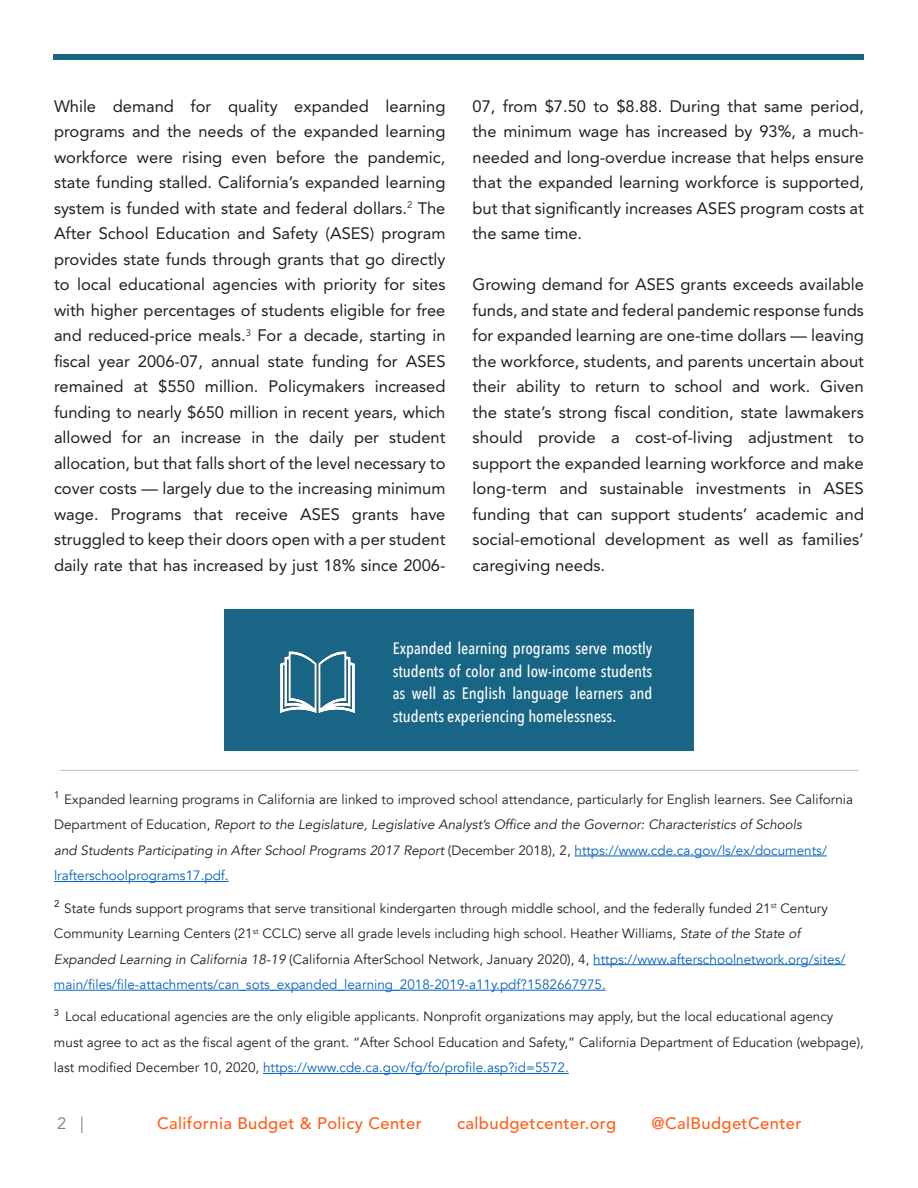
<style>
.page{position:relative;width:918px;height:1188px;background:#fff}
.page>*{position:absolute;margin:0;border:0;box-sizing:border-box;transform-origin:0 0}
.t1{font:16.5px/25.5px "Avenir LT Std";color:#231f20;text-align:justify}
.t2{font:500 16.5px/22.5px "Avenir Next Condensed";color:#fff;text-align:justify}
.t3{font:500 16.5px "Avenir LT Std";letter-spacing:.025em;color:#ff5e16}
.t4{font:16.5px "Avenir LT Std";color:#807f84}
.t5{font:13.5px/25.5px "Avenir";color:#231f20}
.s1{font-style:italic}
.s2{color:#0563c1}
</style>
<div class="page">
<div style="left:54px;top:54px;width:810px;height:6px;background:#196586"></div>
<hr style="left:60px;top:770px;width:798px;height:1px;background:#bfc0c1">
<hr style="left:575px;top:856px;width:252px;height:1px;background:#0563c1">
<hr style="left:54px;top:881px;width:175px;height:1px;background:#0563c1">
<hr style="left:593px;top:964px;width:252px;height:1px;background:#0563c1">
<hr style="left:54px;top:990px;width:552px;height:1px;background:#0563c1">
<hr style="left:263px;top:1073px;width:306px;height:1px;background:#0563c1">
<div style="left:224px;top:609px;width:470px;height:141px;background:#196586"></div>
<img style="left:280px;top:651px;width:75px;height:63px">
<p class="t1" style="left:54px;top:93px;width:393px">While demand for quality expanded learning programs and the needs of the expanded learning workforce were rising even before the pandemic, state funding stalled. California’s expanded learning system is funded with state and federal dollars.<sup>2</sup> The After School Education and Safety (ASES) program provides state funds through grants that go directly to local educational agencies with priority for sites with higher percentages of students eligible for free and reduced-price meals.<sup>3</sup> For a decade, starting in fiscal year 2006-07, annual state funding for ASES remained at $550 million. Policymakers increased funding to nearly $650 million in recent years, which allowed for an increase in the daily per student allocation, but that falls short of the level necessary to cover costs — largely due to the increasing minimum wage. Programs that receive ASES grants have struggled to keep their doors open with a per student daily rate that has increased by just 18% since 2006-</p>
<p class="t1" style="left:472px;top:93px;width:393px">07, from $7.50 to $8.88. During that same period, the minimum wage has increased by 93%, a much&shy;needed and long-overdue increase that helps ensure that the expanded learning workforce is supported, but that significantly increases ASES program costs at the same time.</p>
<p class="t1" style="left:472px;top:272px;width:393px">Growing demand for ASES grants exceeds available funds, and state and federal pandemic response funds for expanded learning are one-time dollars — leaving the workforce, students, and parents uncertain about their ability to return to school and work. Given the state’s strong fiscal condition, state lawmakers should provide a cost-of-living adjustment to support the expanded learning workforce and make long-term and sustainable investments in ASES funding that can support students’ academic and social-emotional development as well as families’ caregiving needs.</p>
<p class="t2" style="left:393px;top:637px;width:261px">Expanded learning programs serve mostly students of color and low-income students as well as English language learners and students experiencing homelessness.</p>
<p class="t5" style="left:54px;top:787px;width:801px"><sup>1</sup> Expanded learning programs in California are linked to improved school attendance, particularly for English learners. See California Department of Education, <span class="s1">Report to the Legislature, Legislative Analyst’s Office and the Governor: Characteristics of Schools<br>and Students Participating in After School Programs 2017 Report</span> (December 2018), 2, <span class="s2">https://www.cde.ca.gov/ls/ex/documents/ lrafterschoolprograms17.pdf.</span></p>
<p class="t5" style="left:54px;top:896px;width:793px"><sup>2</sup> State funds support programs that serve transitional kindergarten through middle school, and the federally funded 21<sup>st</sup> Century Community Learning Centers (21<sup>st</sup> CCLC) serve all grade levels including high school. Heather Williams, <span class="s1">State of the State of Expanded Learning in California 18-19</span> (California AfterSchool Network, January 2020), 4, <span class="s2">https://www.afterschoolnetwork.org/sites/ main/files/file-attachments/can_sots_expanded_learning_2018-2019-a11y.pdf?1582667975.</span></p>
<p class="t5" style="left:54px;top:1004px;width:812px"><sup>3</sup> Local educational agencies are the only eligible applicants. Nonprofit organizations may apply, but the local educational agency must agree to act as the fiscal agent of the grant. “After School Education and Safety,” California Department of Education (webpage), last modified December 10, 2020, <span class="s2">https://www.cde.ca.gov/fg/fo/profile.asp?id=5572.</span></p>
<p class="t4" style="left:57px;top:1114px;width:28px">2 |</p>
<p class="t3" style="left:157px;top:1114px;width:266px">California Budget &amp; Policy Center</p>
<p class="t3" style="left:457px;top:1114px;width:161px">calbudgetcenter.org</p>
<p class="t3" style="left:652px;top:1114px;width:151px">@CalBudgetCenter</p>
</div>
